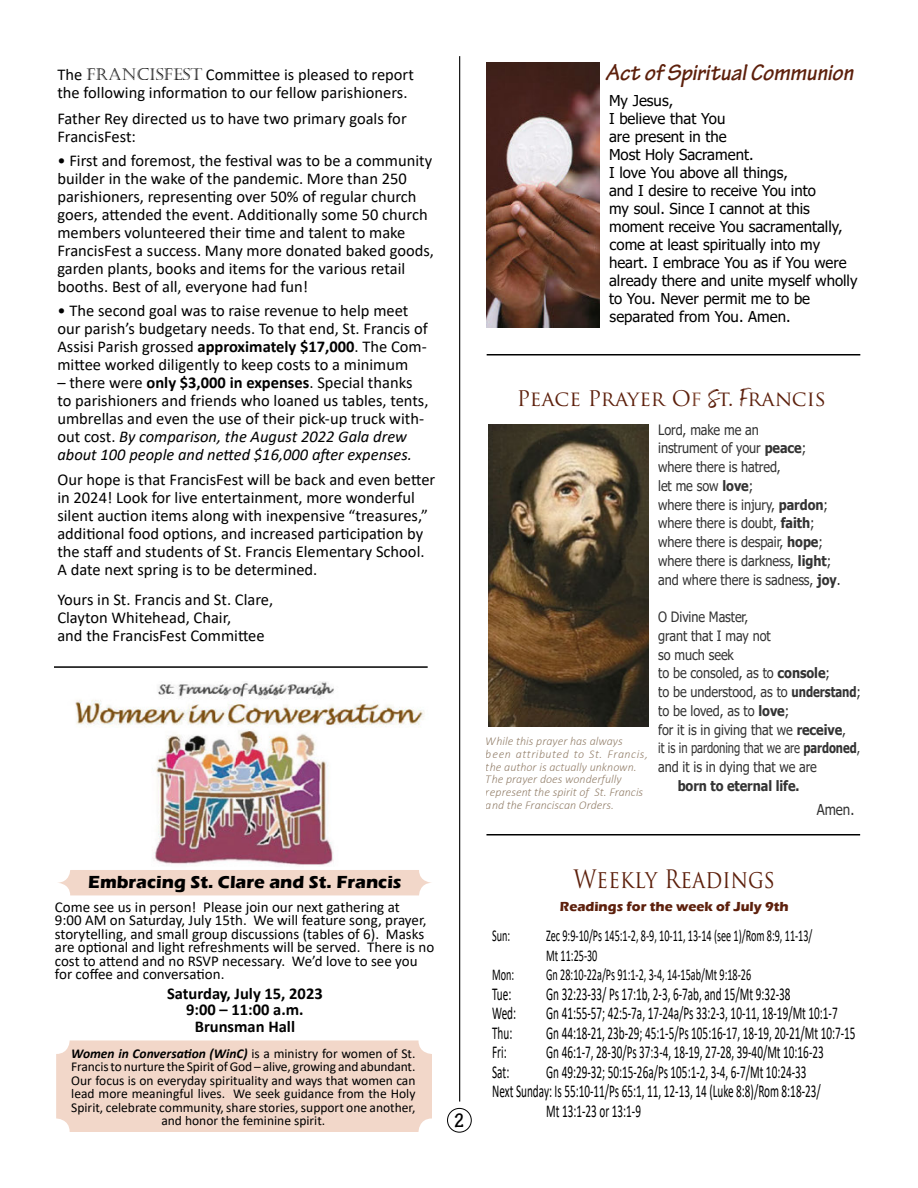
<style>
.page{position:relative;width:918px;height:1188px;background:#fff}
.page>*{position:absolute;margin:0;border:0;box-sizing:border-box;transform-origin:0 0}
.t1{font:24.75px "Trajan Pro";letter-spacing:.01em;color:#5d200c;scale:.85 1}
.t2{font:italic 700 24px "Tekton Pro";color:#5d200c}
.t3{font:21px "Trajan Pro";color:#5d200c}
.t4{font:700 condensed 21px "Tekton Pro";color:#000}
.t5{font:18.15px "Tltcxm Calibri";color:#000;scale:.62 1}
.t6{font:700 18px "Eras ITC";color:#000}
.t7{font:16.5px/18px "Tltcxm Calibri";color:#000}
.t8{font:16.5px "Tltcxm Calibri";color:#000;scale:.62 1}
.t9{font:700 16.5px "Calibri";color:#000}
.t10{font:16.5px "Mcnvvy Calibri";color:#000;scale:.62 1}
.t11{font:15px "Rlnych Tahoma";color:#000}
.t12{font:15px/13.5px "Tltcxm Calibri";color:#000}
.t13{font:15px "Ttfxqg Tahoma";color:#000;scale:.89 1}
.t14{font:14.25px/18.8px "Ttfxqg Tahoma";letter-spacing:-.005em;color:#000;scale:.89 1}
.t15{font:700 14.25px "Tahoma";letter-spacing:-.005em;color:#000;scale:.89 1}
.t16{font:13.5px/13.5px "Tltcxm Calibri";color:#000;text-align:center}
.t17{font:700 13.5px "Eras ITC";color:#5d200c}
.t18{font:italic 300 12px/12.8px "Calibri";color:#694d30}
.s1{font-family:"Mcnvvy Calibri"}
.s2{font-family:"Castellar"}
.s3{font-family:"Calibri";font-weight:700}
.s4{font-family:"Jhvycf Calibri";font-style:italic}
.s5{font-family:"Vpkvwg Calibri";font-style:italic}
.s6{font-family:"Calibri";font-weight:700;font-style:italic}
.s7{color:#7f4631}
.s8{font-family:"ATS Script"}
.s9{font-family:"Tahoma";font-weight:700}
</style>
<div class="page">
<img style="left:487px;top:63px;width:113px;height:265px">
<div style="left:447px;top:1108px;width:24px;height:24px;border:1px solid #000;border-radius:50%"></div>
<hr style="left:486px;top:834px;width:374px;height:2px;background:#000">
<hr style="left:487px;top:354px;width:373px;height:2px;background:#000">
<img style="left:489px;top:424px;width:160px;height:303px">
<hr style="left:459px;top:56px;width:1px;height:1046px;background:#000">
<hr style="left:54px;top:666px;width:374px;height:2px;background:#000">
<div style="left:56px;top:1040px;width:376px;height:92px;background:#f2d7c9;border-radius:14px"></div>
<img style="left:75px;top:682px;width:350px;height:183px">
<div style="left:58px;top:870px;width:373px;height:25px;background:#f2d7c9"></div>
<p class="t7" style="left:57px;top:65px;width:358px"><span class="s1">The</span> <span class="s2">FRANCISFEST</span> Committee is pleased to report the following information to our fellow parishioners.</p>
<p class="t7" style="left:57px;top:109px;width:351px">Father Rey directed us to have two primary goals for<br><span class="s1">FrancisFest:</span></p>
<p class="t7" style="left:57px;top:151px;width:378px">• First and foremost, the festival was to be a community builder in the wake of the pandemic. More than 250 parishioners, representing over 50% of regular church goers, attended the event. Additionally some 50 church members volunteered their time and talent to make FrancisFest a success. Many more donated baked goods, garden plants, books and items for the various retail booths. Best of all, everyone had fun!</p>
<p class="t7" style="left:57px;top:301px;width:372px">• The second goal was to raise revenue to help meet our parish’s budgetary needs. To that end, St. Francis of Assisi Parish grossed <span class="s3">approximately $17,000</span>. The Com&shy;mittee worked diligently to keep costs to a minimum</p>
<p class="t7" style="left:57px;top:373px;width:373px">– there were <span class="s3">only $3,000 in expenses</span>. Special thanks to parishioners and friends who loaned us tables, tents, umbrellas and even the use of their pick-up truck with&shy;out cost. <span class="s4">By comparison, the August 2022 Gala drew </span><span class="s5">about 100 people and netted $16,000 after expenses.</span></p>
<p class="t7" style="left:57px;top:470px;width:379px">Our hope is that FrancisFest will be back and even better in 2024! Look for live entertainment, more wonderful silent auction items along with inexpensive “treasures,” additional food options, and increased participation by the staff and students of St. Francis Elementary School.<br>A date next spring is to be determined.</p>
<p class="t7" style="left:57px;top:590px;width:217px">Yours in St. Francis and St. Clare,</p>
<p class="t7" style="left:57px;top:608px;width:175px">Clayton Whitehead, Chair,</p>
<p class="t7" style="left:57px;top:626px;width:209px">and the FrancisFest Committee</p>
<p class="t6" style="left:88px;top:871px;width:315px">Embracing St. Clare and St. Francis</p>
<p class="t12" style="left:55px;top:899px;width:381px">Come see us in person! Please join our next gathering at<br>9:00 AM on Saturday, July 15th. We will feature song, prayer, storytelling, and small group discussions (tables of 6). Masks are optional and light refreshments will be served. There is no cost to attend and no RSVP necessary. We’d love to see you for coffee and conversation.</p>
<p class="t9" style="left:167px;top:981px;width:157px">Saturday, July 15, 2023</p>
<p class="t9" style="left:186px;top:998px;width:119px">9:00 – 11:00 a.m.</p>
<p class="t9" style="left:195px;top:1014px;width:102px">Brunsman Hall</p>
<p class="t16" style="left:71px;top:1046px;width:346px"><span class="s6">Women in Conversation (WinC)</span> is a ministry for women of St.<br>Francis to nurture the Spirit of God – alive, growing and abundant.<br>Our focus is on everyday spirituality and ways that women can lead more meaningful lives. We seek guidance from the Holy Spirit, celebrate community, share stories, support one another, and honor the feminine spirit.</p>
<p class="t4" style="left:454px;top:1108px;width:12px">2</p>
<p class="t2" style="left:605px;top:59px;width:249px">Act of Spiritual Communion</p>
<p class="t11" style="left:609px;top:90px;width:66px">My Jesus,</p>
<p class="t11" style="left:609px;top:108px;width:118px">I believe that You</p>
<p class="t11" style="left:609px;top:126px;width:119px">are present in the</p>
<p class="t11" style="left:609px;top:144px;width:146px">Most Holy Sacrament.</p>
<p class="t11" style="left:609px;top:162px;width:180px">I love You above all things,</p>
<p class="t11" style="left:609px;top:180px;width:208px">and I desire to receive You into</p>
<p class="t11" style="left:609px;top:198px;width:202px">my soul. Since I cannot at this</p>
<p class="t11" style="left:609px;top:216px;width:235px">moment receive You sacramentally,</p>
<p class="t11" style="left:610px;top:234px;width:212px">come at least spiritually into my</p>
<p class="t11" style="left:609px;top:252px;width:239px">heart. I embrace You as if You were</p>
<p class="t11" style="left:609px;top:270px;width:250px">already there and unite myself wholly</p>
<p class="t11" style="left:609px;top:288px;width:203px">to You. Never permit me to be</p>
<p class="t11" style="left:610px;top:306px;width:183px">separated from You. Amen.</p>
<p class="t3" style="left:517px;top:385px;width:311px">Peace Prayer O<span class="s7">f</span> <span class="s8">S</span>t. <span class="s8">F</span>rancis</p>
<p class="t14" style="left:658px;top:421px;width:207px">Lord, make me an<br>instrument of your <span class="s9">peace</span>; where there is hatred,<br>let me sow <span class="s9">love</span>;<br>where there is injury, <span class="s9">pardon</span>; where there is doubt, <span class="s9">faith</span>; where there is despair, <span class="s9">hope</span>; where there is darkness, <span class="s9">light</span>; and where there is sadness, <span class="s9">joy</span>.</p>
<p class="t14" style="left:658px;top:608px;width:229px">O Divine Master,<br>grant that I may not<br>so much seek<br>to be consoled, as to <span class="s9">console</span>;<br>to be understood, as to <span class="s9">understand</span>; to be loved, as to <span class="s9">love</span>;<br>for it is in giving that we <span class="s9">receive</span>,<br>it is in pardoning that we are <span class="s9">pardoned</span>, and it is in dying that we are</p>
<p class="t15" style="left:678px;top:776px;width:138px">born to eternal life.</p>
<p class="t13" style="left:817px;top:800px;width:44px">Amen.</p>
<p class="t18" style="left:486px;top:735px;width:164px">While this prayer has always been attributed to St. Francis, the author is actually unknown.<br>The prayer does wonderfully represent the spirit of St. Francis and the Franciscan Orders.</p>
<p class="t1" style="left:573px;top:863px;width:239px">Weekly Readings</p>
<p class="t17" style="left:560px;top:898px;width:230px">Readings for the week of July 9th</p>
<p class="t8" style="left:492px;top:924px;width:31px">Sun:</p>
<p class="t8" style="left:546px;top:924px;width:431px">Zec 9:9-10/Ps 145:1-2, 8-9, 10-11, 13-14 (see 1)/Rom 8:9, 11-13/</p>
<p class="t10" style="left:546px;top:944px;width:84px">Mt 11:25-30</p>
<p class="t8" style="left:492px;top:963px;width:37px">Mon:</p>
<p class="t8" style="left:546px;top:963px;width:332px">Gn 28:10-22a/Ps 91:1-2, 3-4, 14-15ab/Mt 9:18-26</p>
<p class="t5" style="left:492px;top:981px;width:33px">Tue:</p>
<p class="t5" style="left:546px;top:981px;width:396px">Gn 32:23-33/ Ps 17:1b, 2-3, 6-7ab, and 15/Mt 9:32-38</p>
<p class="t5" style="left:492px;top:1000px;width:40px">Wed:</p>
<p class="t5" style="left:546px;top:1000px;width:472px">Gn 41:55-57; 42:5-7a, 17-24a/Ps 33:2-3, 10-11, 18-19/Mt 10:1-7</p>
<p class="t5" style="left:492px;top:1020px;width:34px">Thu:</p>
<p class="t5" style="left:546px;top:1020px;width:501px">Gn 44:18-21, 23b-29; 45:1-5/Ps 105:16-17, 18-19, 20-21/Mt 10:7-15</p>
<p class="t5" style="left:492px;top:1039px;width:25px">Fri:</p>
<p class="t5" style="left:546px;top:1039px;width:449px">Gn 46:1-7, 28-30/Ps 37:3-4, 18-19, 27-28, 39-40/Mt 10:16-23</p>
<p class="t5" style="left:492px;top:1059px;width:29px">Sat:</p>
<p class="t5" style="left:546px;top:1059px;width:421px">Gn 49:29-32; 50:15-26a/Ps 105:1-2, 3-4, 6-7/Mt 10:24-33</p>
<p class="t5" style="left:492px;top:1078px;width:532px">Next Sunday: Is 55:10-11/Ps 65:1, 11, 12-13, 14 (Luke 8:8)/Rom 8:18-23/</p>
<p class="t5" style="left:546px;top:1098px;width:155px">Mt 13:1-23 or 13:1-9</p>
</div>
